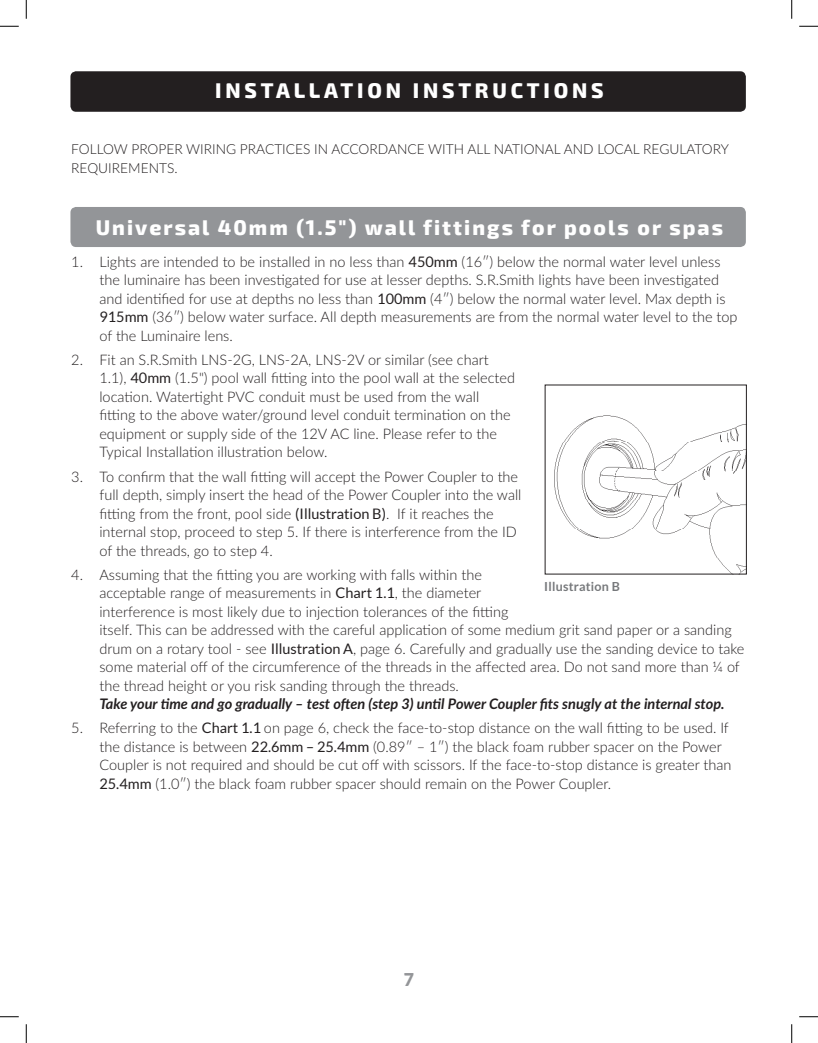
<style>
.page{position:relative;width:818px;height:1043px;background:#fff}
.page>*{position:absolute;margin:0;border:0;box-sizing:border-box;transform-origin:0 0}
.White_sub{font:800 20.88px "Exo 2";letter-spacing:.1em;color:#fff}
.White_sub-2{font:800 20.88px "Exo 2";letter-spacing:.18em;color:#fff}
.t1{font:900 17.62px "Lato";color:#939598}
.t2{font:300 14.5px/18.5px "Lato";color:#231f20}
.t3{font:300 13.75px/18.5px "Lato";color:#231f20}
.Illus_Caption{font:700 12.5px "Lato";letter-spacing:.02em;color:#76787b}
.s1{font-weight:400}
.s2{font-weight:700;font-style:italic}
</style>
<div class="page">
<div style="left:70px;top:71px;width:675px;height:41px;background:#231f20;border-radius:6px"></div>
<div style="left:70px;top:207px;width:675px;height:40px;background:#939598;border-radius:6px"></div>
<img style="left:554px;top:415px;width:190px;height:157px">
<svg style="left:0;top:25px;width:19px;height:2px"></svg>
<svg style="left:799px;top:25px;width:19px;height:2px"></svg>
<svg style="left:0;top:1016px;width:19px;height:1px"></svg>
<svg style="left:799px;top:1016px;width:19px;height:1px"></svg>
<svg style="left:25px;top:0;width:2px;height:19px"></svg>
<svg style="left:25px;top:1024px;width:2px;height:18px"></svg>
<svg style="left:791px;top:0;width:1px;height:19px"></svg>
<svg style="left:791px;top:1024px;width:1px;height:18px"></svg>
<p class="White_sub-2" style="left:215px;top:78px;width:390px">INSTALLATION INSTRUCTIONS</p>
<p class="t3" style="left:71px;top:140px;width:659px">FOLLOW PROPER WIRING PRACTICES IN ACCORDANCE WITH ALL NATIONAL AND LOCAL REGULATORY<br>REQUIREMENTS.</p>
<p class="White_sub" style="left:96px;top:215px;width:629px">Universal 40mm (1.5") wall fittings for pools or spas</p>
<p class="t2" style="left:99px;top:252px;width:639px;text-indent:-28px">1. Lights are intended to be installed in no less than <span class="s1">450mm</span> (16ʺ) below the normal water level unless the luminaire has been investigated for use at lesser depths. S.R.Smith lights have been investigated and identified for use at depths no less than <span class="s1">100mm</span> (4ʺ) below the normal water level. Max depth is <span class="s1">915mm</span> (36ʺ) below water surface. All depth measurements are from the normal water level to the top of the Luminaire lens.</p>
<p class="t2" style="left:99px;top:350px;width:417px;text-indent:-28px">2. Fit an S.R.Smith LNS-2G, LNS-2A, LNS-2V or similar (see chart 1.1), <span class="s1">40mm</span> (1.5") pool wall fitting into the pool wall at the selected location. Watertight PVC conduit must be used from the wall fitting to the above water/ground level conduit termination on the equipment or supply side of the 12V AC line. Please refer to the Typical Installation illustration below.</p>
<p class="t2" style="left:99px;top:466px;width:423px;text-indent:-28px">3. To confirm that the wall fitting will accept the Power Coupler to the full depth, simply insert the head of the Power Coupler into the wall fitting from the front, pool side <span class="s1">(Illustration B)</span>. If it reaches the internal stop, proceed to step 5. If there is interference from the ID of the threads, go to step 4.</p>
<p class="t2" style="left:99px;top:564px;width:646px;text-indent:-28px">4. Assuming that the fitting you are working with falls within the<br>acceptable range of measurements in <span class="s1">Chart 1.1</span>, the diameter<br>interference is most likely due to injection tolerances of the fitting<br>itself. This can be addressed with the careful application of some medium grit sand paper or a sanding drum on a rotary tool - see <span class="s1">Illustration A</span>, page 6. Carefully and gradually use the sanding device to take some material off of the circumference of the threads in the affected area. Do not sand more than ¼ of the thread height or you risk sanding through the threads.<br><span class="s2">Take your time and go gradually – test often (step 3) until Power Coupler fits snugly at the internal stop.</span></p>
<p class="t2" style="left:99px;top:718px;width:633px;text-indent:-28px">5. Referring to the <span class="s1">Chart 1.1</span> on page 6, check the face-to-stop distance on the wall fitting to be used. If the distance is between <span class="s1">22.6mm – 25.4mm</span> (0.89ʺ – 1ʺ) the black foam rubber spacer on the Power Coupler is not required and should be cut off with scissors. If the face-to-stop distance is greater than <span class="s1">25.4mm</span> (1.0ʺ) the black foam rubber spacer should remain on the Power Coupler.</p>
<p class="Illus_Caption" style="left:544px;top:579px;width:77px">Illustration B</p>
<p class="t1" style="left:404px;top:969px;width:12px">7</p>
</div>
